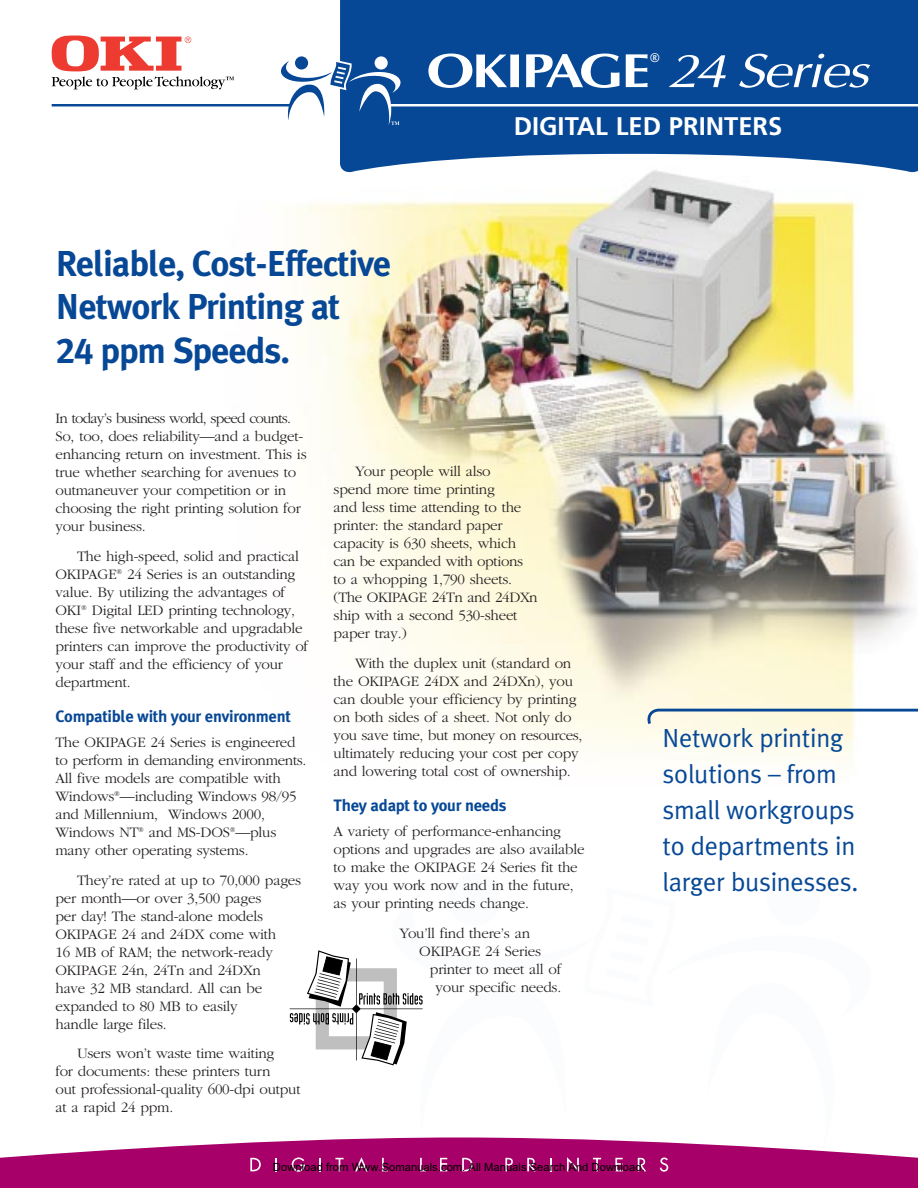
<style>
.page{position:relative;width:918px;height:1188px;background:#fff}
.page>*{position:absolute;margin:0;border:0;box-sizing:border-box;transform-origin:0 0}
.t1{font:italic 48px "Optima";color:#fff;scale:1.2 1}
.t2{font:700 36px/43.5px "Meta Plus";letter-spacing:-.03em;color:#074896}
.t3{font:26.25px/36px "Meta Plus Normal";letter-spacing:-.01em;color:#074896}
.t4{font:700 25.5px "Frutiger";color:#fff}
.t5{font:700 16.5px "Meta Plus";letter-spacing:-.015em;color:#074896}
.t6{font:300 15px/18px "Garamond";letter-spacing:-.015em;color:#231f20}
.t7{font:700 12.75px "Optima";color:#fff}
.t8{font:11.25px "Arial";color:#000}
.s1{font-weight:700;font-style:normal}
.s2{font-family:"Meta Plus Bold Caps";font-weight:400}
</style>
<div class="page">
<img style="left:296px;top:174px;width:617px;height:589px">
<svg style="left:340px;top:0;width:578px;height:174px;background:#1d589f"></svg>
<svg style="left:647px;top:707px;width:271px;height:20px"></svg>
<svg style="left:0;top:1141px;width:918px;height:47px;background:#ae1675"></svg>
<svg style="left:250px;top:1158px;width:11px;height:13px"></svg>
<svg style="left:275px;top:1158px;width:2px;height:13px"></svg>
<svg style="left:292px;top:1158px;width:13px;height:14px"></svg>
<svg style="left:320px;top:1158px;width:1px;height:13px"></svg>
<svg style="left:335px;top:1158px;width:9px;height:13px"></svg>
<svg style="left:355px;top:1157px;width:13px;height:14px"></svg>
<svg style="left:382px;top:1158px;width:6px;height:13px"></svg>
<svg style="left:420px;top:1158px;width:6px;height:13px"></svg>
<svg style="left:440px;top:1158px;width:7px;height:13px"></svg>
<svg style="left:462px;top:1158px;width:11px;height:13px"></svg>
<svg style="left:505px;top:1158px;width:8px;height:13px"></svg>
<svg style="left:527px;top:1158px;width:9px;height:13px"></svg>
<svg style="left:550px;top:1158px;width:2px;height:13px"></svg>
<svg style="left:567px;top:1157px;width:12px;height:15px"></svg>
<svg style="left:593px;top:1158px;width:8px;height:13px"></svg>
<svg style="left:615px;top:1158px;width:8px;height:13px"></svg>
<svg style="left:638px;top:1158px;width:8px;height:13px"></svg>
<svg style="left:660px;top:1158px;width:8px;height:14px"></svg>
<hr style="left:390px;top:104px;width:528px;height:2px;background:#fff">
<hr style="left:52px;top:104px;width:238px;height:2px;background:#074896">
<svg style="left:295px;top:56px;width:13px;height:14px"></svg>
<svg style="left:375px;top:56px;width:13px;height:14px"></svg>
<svg style="left:52px;top:35px;width:182px;height:54px"></svg>
<svg style="left:280px;top:60px;width:121px;height:65px"></svg>
<div style="left:449px;top:873px;width:52px;height:53px;background:#fbfcfd;border-radius:50%"></div>
<div style="left:767px;top:873px;width:53px;height:53px;background:#fbfcfd;border-radius:50%"></div>
<svg style="left:290px;top:950px;width:583px;height:198px"></svg>
<p class="t7" style="left:650px;top:52px;width:11px">®</p>
<h1 class="t1" style="left:426px;top:51px;width:380px"><span class="s1">OKIPAGE</span> 24 Series</h1>
<h2 class="t2" style="left:56px;top:246px;width:337px">Reliable, Cost-Effective<br>Network Printing at<br><span class="s2">24</span> ppm Speeds.</h2>
<h3 class="t4" style="left:514px;top:116px;width:270px">DIGITAL LED PRINTERS</h3>
<p class="t6" style="left:55px;top:410px;width:253px">In today’s business world, speed counts.<br>So, too, does reliability—and a budget&shy;enhancing return on investment. This is true whether searching for avenues to outmaneuver your competition or in choosing the right printing solution for your business.</p>
<p class="t6" style="left:55px;top:548px;width:254px;text-indent:22px">The high-speed, solid and practical OKIPAGE<sup>®</sup> 24 Series is an outstanding value. By utilizing the advantages of OKI<sup>®</sup> Digital LED printing technology, these five networkable and upgradable printers can improve the productivity of your staff and the efficiency of your department.</p>
<p class="t5" style="left:56px;top:711px;width:237px">Compatible with your environment</p>
<p class="t6" style="left:56px;top:734px;width:252px">The OKIPAGE 24 Series is engineered to perform in demanding environments.<br>All five models are compatible with Windows<sup>®</sup>—including Windows 98/95 and Millennium, Windows 2000, Windows NT<sup>®</sup> and MS-DOS<sup>®</sup>—plus many other operating systems.</p>
<p class="t6" style="left:56px;top:872px;width:247px;text-indent:22px">They’re rated at up to 70,000 pages per month—or over 3,500 pages<br>per day! The stand-alone models<br>OKIPAGE 24 and 24DX come with<br>16 MB of RAM; the network-ready<br>OKIPAGE 24n, 24Tn and 24DXn<br>have 32 MB standard. All can be expanded to 80 MB to easily<br>handle large files.</p>
<p class="t6" style="left:56px;top:1046px;width:247px;text-indent:22px">Users won’t waste time waiting<br>for documents: these printers turn<br>out professional-quality 600-dpi output at a rapid 24 ppm.</p>
<p class="t6" style="left:334px;top:464px;width:206px;text-indent:22px">Your people will also<br>spend more time printing<br>and less time attending to the printer: the standard paper capacity is 630 sheets, which can be expanded with options to a whopping 1,790 sheets. (The OKIPAGE 24Tn and 24DXn ship with a second 530-sheet paper tray.)</p>
<p class="t6" style="left:334px;top:656px;width:250px;text-indent:22px">With the duplex unit (standard on the OKIPAGE 24DX and 24DXn), you can double your efficiency by printing on both sides of a sheet. Not only do you save time, but money on resources, ultimately reducing your cost per copy and lowering total cost of ownership.</p>
<p class="t5" style="left:334px;top:800px;width:175px">They adapt to your needs</p>
<p class="t6" style="left:334px;top:823px;width:252px">A variety of performance-enhancing options and upgrades are also available to make the OKIPAGE 24 Series fit the way you work now and in the future, as your printing needs change.</p>
<p class="t6" style="left:400px;top:925px;width:132px">You’ll find there’s an</p>
<p class="t6" style="left:419px;top:943px;width:123px">OKIPAGE 24 Series</p>
<p class="t6" style="left:430px;top:961px;width:133px">printer to meet all of</p>
<p class="t6" style="left:436px;top:979px;width:127px">your specific needs.</p>
<p class="t8" style="left:273px;top:1160px;width:373px">Download from Www.Somanuals.com. All Manuals Search And Download.</p>
<h3 class="t3" style="left:663px;top:722px;width:197px">Network printing solutions – from small workgroups to departments in larger businesses.</h3>
</div>
